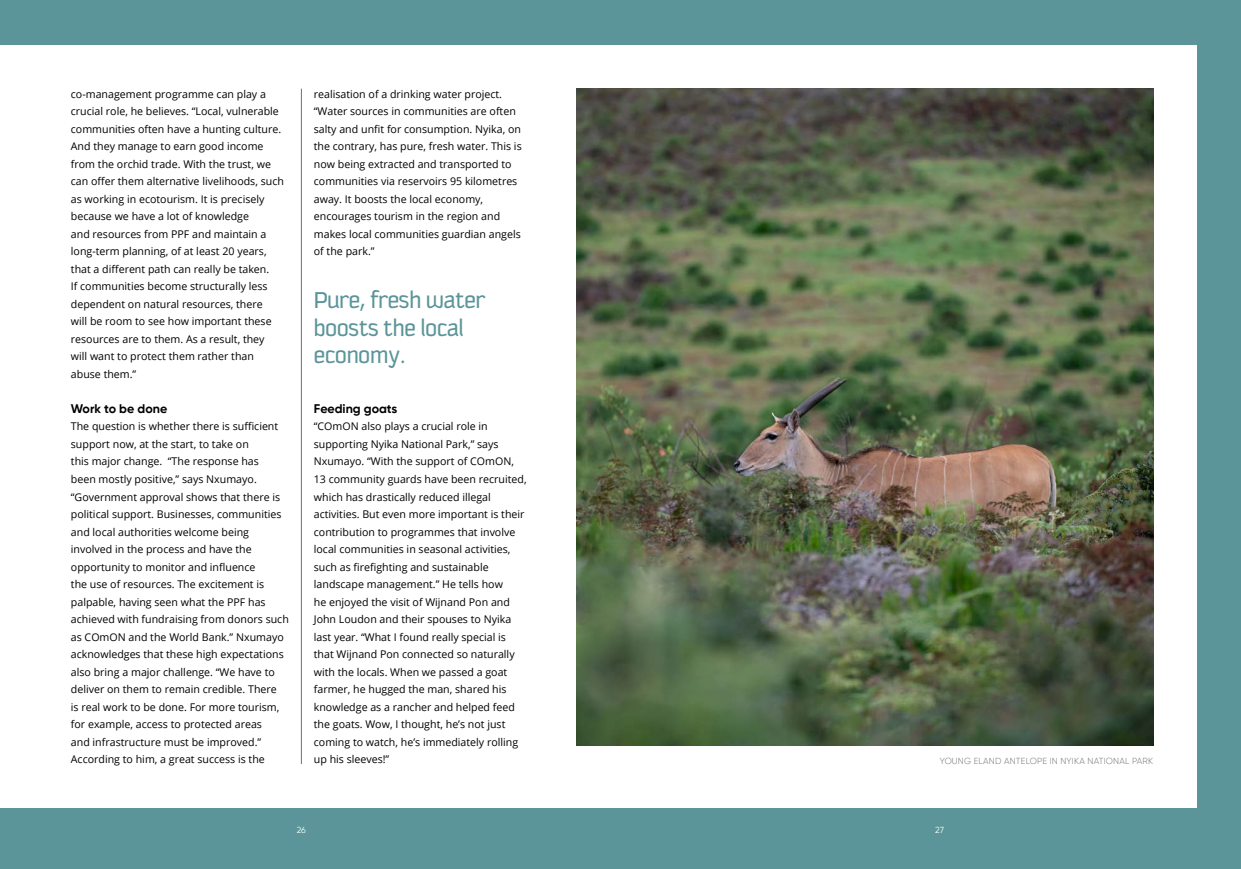
<style>
.page{position:relative;width:1241px;height:869px;background:#fff}
.page>*{position:absolute;margin:0;border:0;box-sizing:border-box;transform-origin:0 0}
.t1{font:25px/27.5px "Kautiva Pro";color:#5b9599}
.t2{font:700 12.5px "Gilroy";color:#000}
.t3{font:10.62px/17.5px "Open Sans";color:#000}
.t4{font:300 8.75px "Gilroy";letter-spacing:.02em;color:#706f6f}
.t5{font:8.75px "Gilroy";color:#fff}
</style>
<div class="page">
<div style="left:0;top:0;width:1240px;height:868px;background:#5b9599"></div>
<div style="left:0;top:45px;width:1196px;height:762px;background:#fff"></div>
<img style="left:576px;top:89px;width:576px;height:656px">
<hr style="left:301px;top:89px;width:1px;height:674px;background:#706f6f">
<p class="t3" style="left:71px;top:85px;width:214px">co-management programme can play a crucial role, he believes. “Local, vulnerable communities often have a hunting culture.<br>And they manage to earn good income from the orchid trade. With the trust, we can offer them alternative livelihoods, such as working in ecotourism. It is precisely because we have a lot of knowledge<br>and resources from PPF and maintain a long-term planning, of at least 20 years, that a different path can really be taken.<br>If communities become structurally less dependent on natural resources, there<br>will be room to see how important these resources are to them. As a result, they<br>will want to protect them rather than abuse them.”</p>
<p class="t2" style="left:71px;top:400px;width:98px">Work to be done</p>
<p class="t3" style="left:71px;top:417px;width:219px">The question is whether there is sufficient support now, at the start, to take on<br>this major change. “The response has<br>been mostly positive,” says Nxumayo. “Government approval shows that there is political support. Businesses, communities and local authorities welcome being involved in the process and have the opportunity to monitor and influence<br>the use of resources. The excitement is palpable, having seen what the PPF has achieved with fundraising from donors such as COmON and the World Bank.” Nxumayo acknowledges that these high expectations also bring a major challenge. “We have to deliver on them to remain credible. There<br>is real work to be done. For more tourism, for example, access to protected areas<br>and infrastructure must be improved.” According to him, a great success is the</p>
<p class="t3" style="left:314px;top:85px;width:209px">realisation of a drinking water project. “Water sources in communities are often salty and unfit for consumption. Nyika, on the contrary, has pure, fresh water. This is now being extracted and transported to communities via reservoirs 95 kilometres away. It boosts the local economy, encourages tourism in the region and makes local communities guardian angels of the park.”</p>
<h1 class="t1" style="left:314px;top:287px;width:173px">Pure, fresh water boosts the local economy.</h1>
<p class="t2" style="left:314px;top:400px;width:85px">Feeding goats</p>
<p class="t3" style="left:314px;top:417px;width:214px">“COmON also plays a crucial role in supporting Nyika National Park,” says Nxumayo. “With the support of COmON, 13 community guards have been recruited, which has drastically reduced illegal activities. But even more important is their contribution to programmes that involve local communities in seasonal activities, such as firefighting and sustainable landscape management.” He tells how<br>he enjoyed the visit of Wijnand Pon and John Loudon and their spouses to Nyika last year. “What I found really special is that Wijnand Pon connected so naturally with the locals. When we passed a goat farmer, he hugged the man, shared his knowledge as a rancher and helped feed the goats. Wow, I thought, he’s not just coming to watch, he’s immediately rolling up his sleeves!”</p>
<p class="t4" style="left:939px;top:755px;width:215px">YOUNG ELAND ANTELOPE IN NYIKA NATIONAL PARK</p>
<p class="t5" style="left:297px;top:824px;width:11px">26</p>
<p class="t5" style="left:935px;top:824px;width:10px">27</p>
</div>
